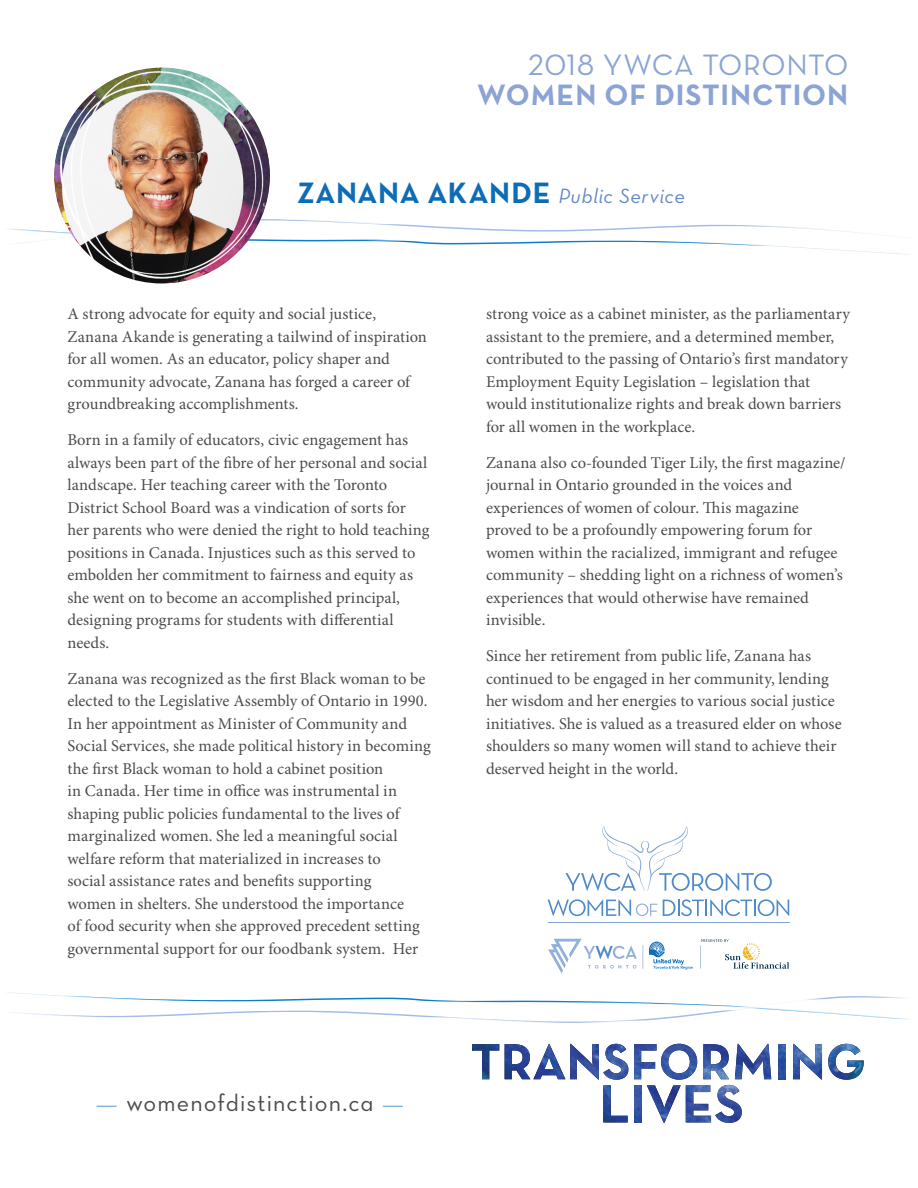
<style>
.page{position:relative;width:918px;height:1188px;background:#fff}
.page>*{position:absolute;margin:0;border:0;box-sizing:border-box;transform-origin:0 0}
.t1{font:30px "Neutra Text Bold Alt";letter-spacing:.03em;color:#8ba4d4}
.t2{font:30px "Neutra Text Book Alt";letter-spacing:.015em;color:#8ba4d4}
.t3{font:24px "Neutra Text Book Alt";letter-spacing:.045em;color:#4b4c4d}
.Name{font:21px "Neutra Text Book Italic Alt";letter-spacing:.015em;color:#6489c6}
.Body{font:16.5px/22.5px "Minion Pro";color:#4b4c4d}
.s1{font-family:"Neutra Text Bold Alt";font-size:30px;color:#0d6cb6}
.s2{color:#81b5da}
</style>
<div class="page">
<svg style="left:482px;top:1044px;width:382px;height:79px"></svg>
<img style="left:472px;top:1044px;width:27px;height:35px">
<svg style="left:8px;top:219px;width:903px;height:36px"></svg>
<svg style="left:700px;top:939px;width:89px;height:30px"></svg>
<svg style="left:548px;top:939px;width:89px;height:35px"></svg>
<hr style="left:548px;top:922px;width:241px;height:1px;background:#81a4d5">
<svg style="left:565px;top:826px;width:207px;height:65px"></svg>
<svg style="left:548px;top:899px;width:109px;height:17px"></svg>
<svg style="left:663px;top:899px;width:126px;height:17px"></svg>
<svg style="left:643px;top:942px;width:50px;height:28px"></svg>
<svg style="left:7px;top:992px;width:903px;height:31px"></svg>
<img style="left:54px;top:68px;width:216px;height:216px;border-radius:108px">
<h1 class="t2" style="left:528px;top:47px;width:322px">2018 YWCA TORONTO</h1>
<h1 class="t1" style="left:477px;top:76px;width:373px">WOMEN OF DISTINCTION</h1>
<p class="Name" style="left:297px;top:183px;width:390px"><span class="s1">ZANANA AKANDE</span> Public Service</p>
<p class="Body" style="left:68px;top:303px;width:361px">A strong advocate for equity and social justice, Zanana Akande is generating a tailwind of inspiration for all women. As an educator, policy shaper and community advocate, Zanana has forged a career of groundbreaking accomplishments.</p>
<p class="Body" style="left:68px;top:429px;width:364px">Born in a family of educators, civic engagement has always been part of the fibre of her personal and social landscape. Her teaching career with the Toronto District School Board was a vindication of sorts for her parents who were denied the right to hold teaching positions in Canada. Injustices such as this served to embolden her commitment to fairness and equity as she went on to become an accomplished principal, designing programs for students with differential needs.</p>
<p class="Body" style="left:68px;top:668px;width:365px">Zanana was recognized as the first Black woman to be elected to the Legislative Assembly of Ontario in 1990.<br>In her appointment as Minister of Community and Social Services, she made political history in becoming the first Black woman to hold a cabinet position<br>in Canada. Her time in office was instrumental in shaping public policies fundamental to the lives of marginalized women. She led a meaningful social welfare reform that materialized in increases to<br>social assistance rates and benefits supporting<br>women in shelters. She understood the importance<br>of food security when she approved precedent setting governmental support for our foodbank system. Her</p>
<h2 class="t3" style="left:95px;top:1088px;width:310px"><span class="s2">—</span> womenofdistinction.ca <span class="s2">—</span></h2>
<p class="Body" style="left:486px;top:303px;width:366px">strong voice as a cabinet minister, as the parliamentary assistant to the premiere, and a determined member, contributed to the passing of Ontario’s first mandatory Employment Equity Legislation – legislation that would institutionalize rights and break down barriers for all women in the workplace.</p>
<p class="Body" style="left:486px;top:452px;width:361px">Zanana also co-founded Tiger Lily, the first magazine/ journal in Ontario grounded in the voices and experiences of women of colour. This magazine proved to be a profoundly empowering forum for women within the racialized, immigrant and refugee community – shedding light on a richness of women’s experiences that would otherwise have remained invisible.</p>
<p class="Body" style="left:486px;top:645px;width:357px">Since her retirement from public life, Zanana has continued to be engaged in her community, lending her wisdom and her energies to various social justice initiatives. She is valued as a treasured elder on whose shoulders so many women will stand to achieve their deserved height in the world.</p>
</div>
